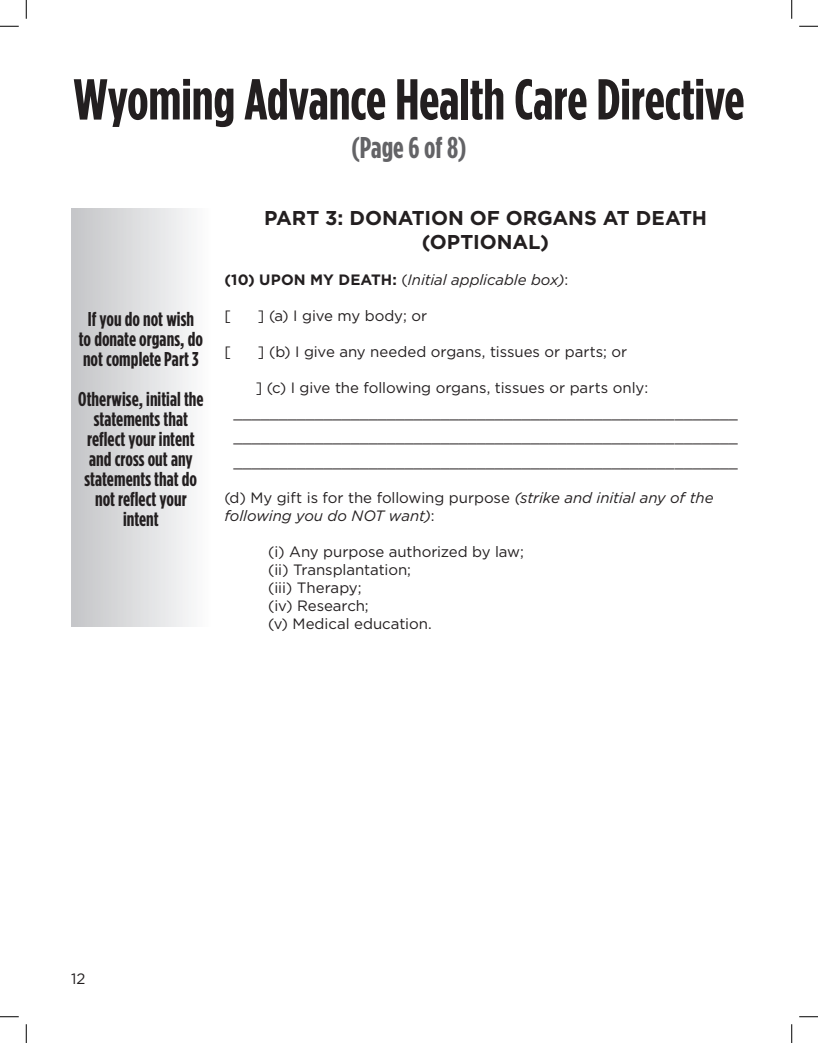
<style>
.page{position:relative;width:818px;height:1043px;background:#fff}
.page>*{position:absolute;margin:0;border:0;box-sizing:border-box;transform-origin:0 0}
.Section_Header{font:700 57.5px "Gotham Condensed";letter-spacing:-.005em;color:#231f20}
.Section_Header-2{font:700 30px "Gotham Condensed";letter-spacing:-.005em;color:#636366}
.Section_Header-3{font:700 20px/20px "Gotham Condensed";color:#231f20;text-align:center}
.t1{font:700 20px/24px "Gotham";letter-spacing:-.005em;color:#231f20;text-align:center}
.t2{font:15px "Gotham";letter-spacing:-.005em;color:#231f20}
.t3{font:italic 15px/18px "Gotham";letter-spacing:-.005em;color:#231f20}
.s1{font-weight:700;font-style:normal}
.s2{font-style:normal}
</style>
<div class="page">
<div style="left:71px;top:208px;width:139px;height:419px;background:linear-gradient(to right,#c3c4c7,#fcfcfd)"></div>
<svg style="left:0;top:25px;width:19px;height:2px"></svg>
<svg style="left:799px;top:25px;width:19px;height:2px"></svg>
<svg style="left:0;top:1016px;width:19px;height:1px"></svg>
<svg style="left:799px;top:1016px;width:19px;height:1px"></svg>
<svg style="left:25px;top:0;width:2px;height:19px"></svg>
<svg style="left:25px;top:1024px;width:2px;height:18px"></svg>
<svg style="left:791px;top:0;width:1px;height:19px"></svg>
<svg style="left:791px;top:1024px;width:1px;height:18px"></svg>
<p class="Section_Header" style="left:74px;top:67px;width:672px">Wyoming Advance Health Care Directive</p>
<p class="Section_Header-2" style="left:351px;top:131px;width:117px">(Page 6 of 8)</p>
<p class="Section_Header-3" style="left:79px;top:308px;width:126px">If you do not wish<br>to donate organs, do not complete Part 3</p>
<p class="Section_Header-3" style="left:78px;top:388px;width:127px">Otherwise, initial the statements that reflect your intent and cross out any statements that do not reflect your intent</p>
<p class="t1" style="left:264px;top:205px;width:444px">PART 3: DONATION OF ORGANS AT DEATH (OPTIONAL)</p>
<p class="t3" style="left:224px;top:270px;width:345px"><span class="s1">(10) UPON MY DEATH:</span> <span class="s2">(</span>Initial applicable box)<span class="s2">:</span></p>
<p class="t2" style="left:224px;top:307px;width:8px">[</p>
<p class="t2" style="left:258px;top:307px;width:171px">] (a) I give my body; or</p>
<p class="t2" style="left:224px;top:343px;width:8px">[</p>
<p class="t2" style="left:258px;top:343px;width:371px">] (b) I give any needed organs, tissues or parts; or</p>
<p class="t2" style="left:256px;top:379px;width:394px">] (c) I give the following organs, tissues or parts only:</p>
<p class="t2" style="left:233px;top:404px;width:506px">________________________________________________________</p>
<p class="t2" style="left:233px;top:428px;width:506px">________________________________________________________</p>
<p class="t2" style="left:233px;top:453px;width:506px">________________________________________________________</p>
<p class="t3" style="left:224px;top:489px;width:490px"><span class="s2">(d) My gift is for the following purpose</span> (strike and initial any of the following you do NOT want)<span class="s2">:</span></p>
<p class="t2" style="left:268px;top:543px;width:257px">(i) Any purpose authorized by law;</p>
<p class="t2" style="left:268px;top:561px;width:144px">(ii) Transplantation;</p>
<p class="t2" style="left:268px;top:579px;width:95px">(iii) Therapy;</p>
<p class="t2" style="left:268px;top:597px;width:102px">(iv) Research;</p>
<p class="t2" style="left:268px;top:615px;width:165px">(v) Medical education.</p>
<p class="t2" style="left:71px;top:970px;width:16px">12</p>
</div>
